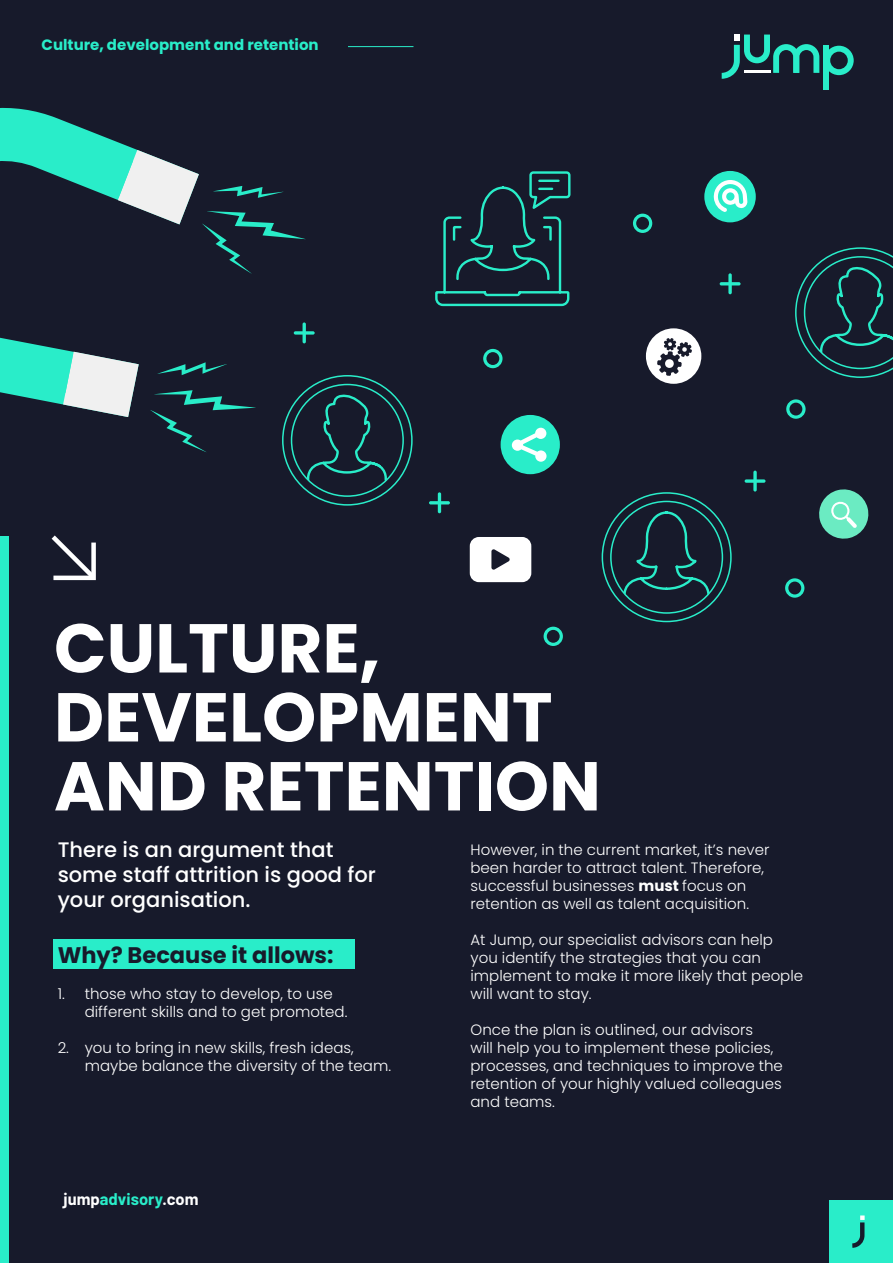
<style>
.page{position:relative;width:893px;height:1263px;background:#171a2b}
.page>*{position:absolute;margin:0;border:0;box-sizing:border-box;transform-origin:0 0}
.t1{font:700 69px/69px "Poppins";color:#fff}
.t2{font:700 22.5px "Poppins";color:#171a2b}
.t3{font:500 21px/25.2px "Poppins";color:#fff}
.t4{font:700 16.5px "Barlow";color:#fff}
.t5{font:300 15px/18px "Poppins";color:#fff}
.t6{font:700 15px "Poppins";color:#29edc9}
.s1{color:#29edc9}
.s2{font-weight:700}
</style>
<div class="page">
<div style="left:53px;top:939px;width:302px;height:30px;background:#29edc9"></div>
<div style="left:823px;top:45px;width:6px;height:45px;background:#29edc9"></div>
<svg style="left:722px;top:35px;width:132px;height:44px"></svg>
<hr style="left:744px;top:70px;width:26px;height:3px;background:#fff">
<div style="left:0;top:537px;width:8px;height:726px;background:#29edc9"></div>
<div style="left:829px;top:1200px;width:64px;height:63px;background:#29edc9"></div>
<svg style="left:852px;top:1215px;width:13px;height:33px"></svg>
<svg style="left:51px;top:535px;width:45px;height:46px"></svg>
<hr style="left:348px;top:46px;width:65px;height:1px;background:#29edc9">
<svg style="left:0;top:107px;width:48px;height:8px"></svg>
<svg style="left:601px;top:492px;width:131px;height:131px"></svg>
<div style="left:704px;top:171px;width:52px;height:51px;background:#29edc9;border-radius:50%"></div>
<svg style="left:713px;top:180px;width:35px;height:32px"></svg>
<div style="left:470px;top:537px;width:61px;height:45px;background:#fff;border-radius:9px"></div>
<svg style="left:491px;top:549px;width:19px;height:21px"></svg>
<div style="left:501px;top:415px;width:59px;height:59px;background:#29edc9;border-radius:50%"></div>
<svg style="left:512px;top:428px;width:35px;height:34px"></svg>
<svg style="left:819px;top:489px;width:50px;height:50px"></svg>
<div style="left:646px;top:328px;width:55px;height:56px;background:#fff;border-radius:50%"></div>
<svg style="left:657px;top:338px;width:35px;height:38px"></svg>
<svg style="left:429px;top:492px;width:21px;height:21px"></svg>
<svg style="left:745px;top:471px;width:20px;height:20px"></svg>
<svg style="left:720px;top:273px;width:21px;height:21px"></svg>
<svg style="left:483px;top:349px;width:19px;height:19px"></svg>
<svg style="left:544px;top:627px;width:19px;height:19px"></svg>
<svg style="left:785px;top:578px;width:19px;height:20px"></svg>
<svg style="left:786px;top:399px;width:20px;height:20px"></svg>
<svg style="left:633px;top:214px;width:19px;height:19px"></svg>
<svg style="left:795px;top:247px;width:98px;height:131px"></svg>
<svg style="left:435px;top:171px;width:136px;height:136px"></svg>
<svg style="left:0;top:115px;width:413px;height:391px"></svg>
<p class="t6" style="left:42px;top:36px;width:279px">Culture, development and retention</p>
<h1 class="t1" style="left:54px;top:614px;width:548px">CULTURE,<br>DEVELOPMENT<br>AND RETENTION</h1>
<h3 class="t3" style="left:58px;top:837px;width:320px">There is an argument that some staff attrition is good for your organisation.</h3>
<h2 class="t2" style="left:58px;top:942px;width:277px">Why? Because it allows:</h2>
<p class="t5" style="left:85px;top:984px;width:264px;text-indent:-27px">1. those who stay to develop, to use different skills and to get promoted.</p>
<p class="t5" style="left:85px;top:1038px;width:308px;text-indent:-27px">2. you to bring in new skills, fresh ideas, maybe balance the diversity of the team.</p>
<p class="t4" style="left:64px;top:1186px;width:136px">jump<span class="s1">advisory</span>.com</p>
<p class="t5" style="left:470px;top:840px;width:300px">However, in the current market, it’s never been harder to attract talent. Therefore, successful businesses <span class="s2">must</span> focus on retention as well as talent acquisition.</p>
<p class="t5" style="left:470px;top:930px;width:334px">At Jump, our specialist advisors can help you identify the strategies that you can implement to make it more likely that people will want to stay.</p>
<p class="t5" style="left:470px;top:1020px;width:314px">Once the plan is outlined, our advisors<br>will help you to implement these policies, processes, and techniques to improve the retention of your highly valued colleagues and teams.</p>
</div>
